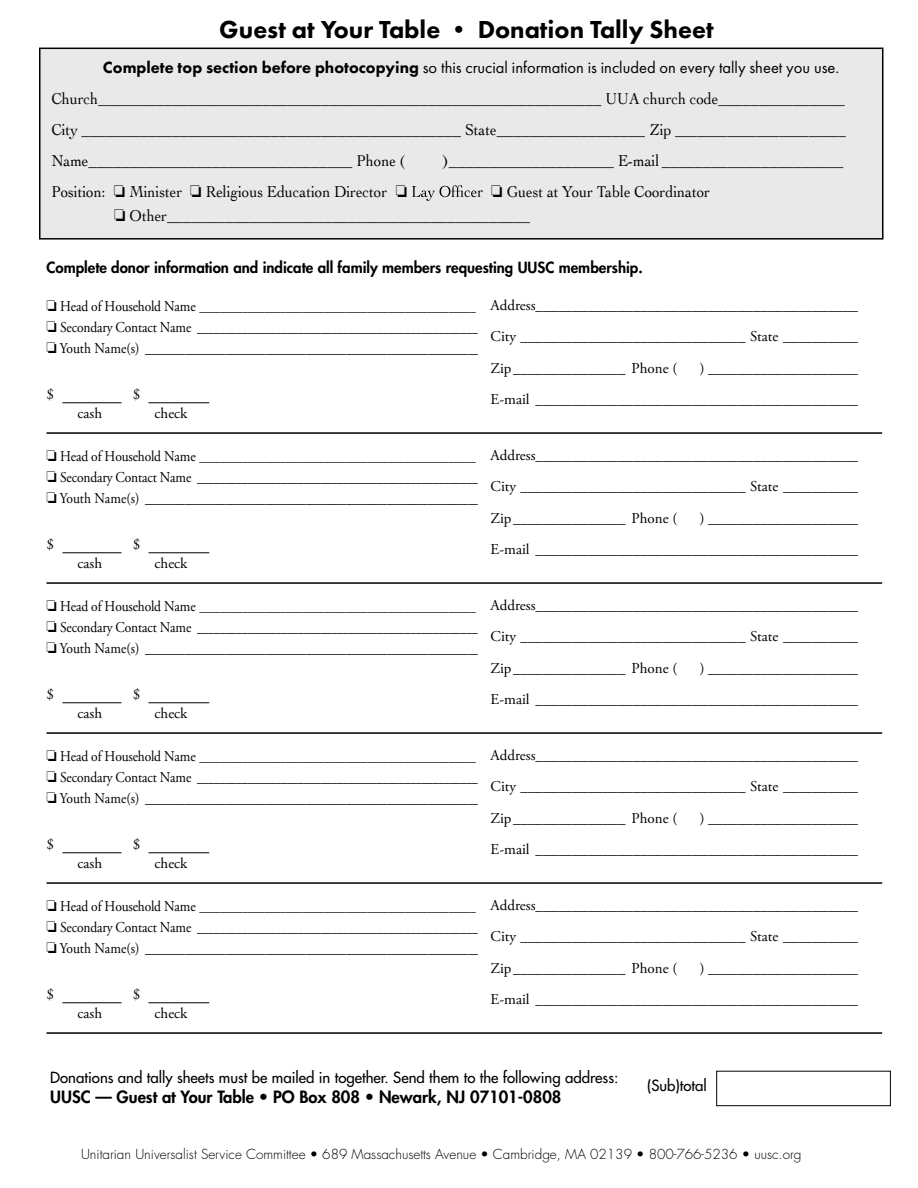
<style>
.page{position:relative;width:918px;height:1188px;background:#fff}
.page>*{position:absolute;margin:0;border:0;box-sizing:border-box;transform-origin:0 0}
.t1{font:800 25.5px "Futura PT";color:#000}
.t2{font:16.8px "Futura PT";color:#000}
.t3{font:16.5px/30.9px "Cochin";color:#000;text-align:justify;scale:.9 1}
.t4{font:800 16.5px "Futura";color:#000}
.t5{font:16.5px "Cochin";color:#000}
.t6{font:15px/31.5px "Adobe Garamond Pro";color:#000;text-align:justify}
.t7{font:15px/21px "Adobe Garamond Pro";color:#000;scale:.9 1}
.t8{font:15px "Futura";color:#000}
.t9{font:800 15px "Futura";color:#000}
.t10{font:13.5px "Adobe Garamond Pro";color:#000;scale:.8 1}
.t11{font:300 13.5px "Futura";color:#000}
.s1{font-weight:800}
.s2{font-size:15px}
</style>
<div class="page">
<div style="left:716px;top:1071px;width:175px;height:35px;border:1px solid #000"></div>
<hr style="left:46px;top:432px;width:836px;height:2px;background:#000">
<div style="left:40px;top:48px;width:843px;height:191px;background:#e9e9ea"></div>
<div style="left:39px;top:48px;width:845px;height:192px;border:2px solid #000"></div>
<hr style="left:62px;top:402px;width:59px;height:1px;background:#000">
<hr style="left:148px;top:402px;width:61px;height:1px;background:#000">
<hr style="left:46px;top:582px;width:836px;height:2px;background:#000">
<hr style="left:62px;top:552px;width:59px;height:1px;background:#000">
<hr style="left:148px;top:552px;width:61px;height:1px;background:#000">
<hr style="left:46px;top:732px;width:836px;height:2px;background:#000">
<hr style="left:62px;top:702px;width:59px;height:1px;background:#000">
<hr style="left:148px;top:702px;width:61px;height:1px;background:#000">
<hr style="left:46px;top:882px;width:836px;height:2px;background:#000">
<hr style="left:62px;top:852px;width:59px;height:1px;background:#000">
<hr style="left:148px;top:852px;width:61px;height:1px;background:#000">
<hr style="left:46px;top:1032px;width:836px;height:2px;background:#000">
<hr style="left:62px;top:1002px;width:59px;height:1px;background:#000">
<hr style="left:148px;top:1002px;width:61px;height:1px;background:#000">
<svg style="left:411px;top:185px;width:72px;height:16px"></svg>
<h1 class="t1" style="left:219px;top:14px;width:496px">Guest at Your Table • Donation Tally Sheet</h1>
<p class="t2" style="left:103px;top:57px;width:738px"><span class="s1">Complete top section before photocopying</span> so this crucial information is included on every tally sheet you use.</p>
<p class="t3" style="left:51px;top:83px;width:884px">Church_____________________________________________________________ UUA church code_______________ City ______________________________________________ State__________________ Zip _______________________ Name________________________________ Phone (</p>
<p class="t5" style="left:443px;top:149px;width:402px">)____________________ E-mail ______________________</p>
<p class="t3" style="left:51px;top:175px;width:375px">Position: ❏ Minister ❏ Religious Education Director</p>
<p class="t3" style="left:114px;top:179px;width:663px;line-height:24.2px;text-indent:377px">❏ Guest at Your Table Coordinator ❏ Other____________________________________________</p>
<p class="t9" style="left:46px;top:258px;width:598px">Complete donor information and indicate all family members requesting UUSC membership.</p>
<p class="t10" style="left:46px;top:299px;width:538px">❏ <span class="s2">Head of Household Name</span> ___________________________________________________</p>
<p class="t7" style="left:46px;top:317px;width:481px">❏ Secondary Contact Name __________________________________________________ ❏ Youth Name(s) _________________________________</p>
<p class="t6" style="left:47px;top:379px;width:9px">$</p>
<p class="t6" style="left:133px;top:379px;width:9px">$</p>
<p class="t6" style="left:78px;top:398px;width:26px">cash</p>
<p class="t6" style="left:155px;top:398px;width:34px">check</p>
<p class="t10" style="left:46px;top:449px;width:538px">❏ <span class="s2">Head of Household Name</span> ___________________________________________________</p>
<p class="t7" style="left:46px;top:467px;width:481px">❏ Secondary Contact Name __________________________________________________ ❏ Youth Name(s) _________________________________</p>
<p class="t6" style="left:47px;top:529px;width:9px">$</p>
<p class="t6" style="left:133px;top:529px;width:9px">$</p>
<p class="t6" style="left:78px;top:548px;width:26px">cash</p>
<p class="t6" style="left:155px;top:548px;width:34px">check</p>
<p class="t10" style="left:46px;top:599px;width:538px">❏ <span class="s2">Head of Household Name</span> ___________________________________________________</p>
<p class="t7" style="left:46px;top:617px;width:481px">❏ Secondary Contact Name __________________________________________________ ❏ Youth Name(s) _________________________________</p>
<p class="t6" style="left:47px;top:679px;width:9px">$</p>
<p class="t6" style="left:133px;top:679px;width:9px">$</p>
<p class="t6" style="left:78px;top:698px;width:26px">cash</p>
<p class="t6" style="left:155px;top:698px;width:34px">check</p>
<p class="t10" style="left:46px;top:749px;width:538px">❏ <span class="s2">Head of Household Name</span> ___________________________________________________</p>
<p class="t7" style="left:46px;top:767px;width:481px">❏ Secondary Contact Name __________________________________________________ ❏ Youth Name(s) _________________________________</p>
<p class="t6" style="left:47px;top:829px;width:9px">$</p>
<p class="t6" style="left:133px;top:829px;width:9px">$</p>
<p class="t6" style="left:78px;top:848px;width:26px">cash</p>
<p class="t6" style="left:155px;top:848px;width:34px">check</p>
<p class="t10" style="left:46px;top:899px;width:538px">❏ <span class="s2">Head of Household Name</span> ___________________________________________________</p>
<p class="t7" style="left:46px;top:917px;width:481px">❏ Secondary Contact Name __________________________________________________ ❏ Youth Name(s) _________________________________</p>
<p class="t6" style="left:47px;top:979px;width:9px">$</p>
<p class="t6" style="left:133px;top:979px;width:9px">$</p>
<p class="t6" style="left:78px;top:998px;width:26px">cash</p>
<p class="t6" style="left:155px;top:998px;width:34px">check</p>
<p class="t6" style="left:491px;top:290px;width:369px">Address___________________________________________ City ______________________________ State __________ Zip_______________ Phone (</p>
<p class="t6" style="left:491px;top:353px;width:369px;text-align:right">) ____________________<br>E-mail ___________________________________________</p>
<p class="t6" style="left:491px;top:440px;width:369px">Address___________________________________________ City ______________________________ State __________ Zip_______________ Phone (</p>
<p class="t6" style="left:491px;top:503px;width:369px;text-align:right">) ____________________<br>E-mail ___________________________________________</p>
<p class="t6" style="left:491px;top:590px;width:369px">Address___________________________________________ City ______________________________ State __________ Zip_______________ Phone (</p>
<p class="t6" style="left:491px;top:653px;width:369px;text-align:right">) ____________________<br>E-mail ___________________________________________</p>
<p class="t6" style="left:491px;top:740px;width:369px">Address___________________________________________ City ______________________________ State __________ Zip_______________ Phone (</p>
<p class="t6" style="left:491px;top:803px;width:369px;text-align:right">) ____________________<br>E-mail ___________________________________________</p>
<p class="t6" style="left:491px;top:890px;width:369px">Address___________________________________________ City ______________________________ State __________ Zip_______________ Phone (</p>
<p class="t6" style="left:491px;top:953px;width:369px;text-align:right">) ____________________<br>E-mail ___________________________________________</p>
<p class="t8" style="left:50px;top:1067px;width:570px">Donations and tally sheets must be mailed in together. Send them to the following address:</p>
<p class="t4" style="left:50px;top:1085px;width:513px">UUSC — Guest at Your Table • PO Box 808 • Newark, NJ 07101-0808</p>
<p class="t8" style="left:647px;top:1076px;width:61px">(Sub)total</p>
<p class="t11" style="left:81px;top:1146px;width:722px">Unitarian Universalist Service Committee • 689 Massachusetts Avenue • Cambridge, MA 02139 • 800-766-5236 • uusc.org</p>
</div>
